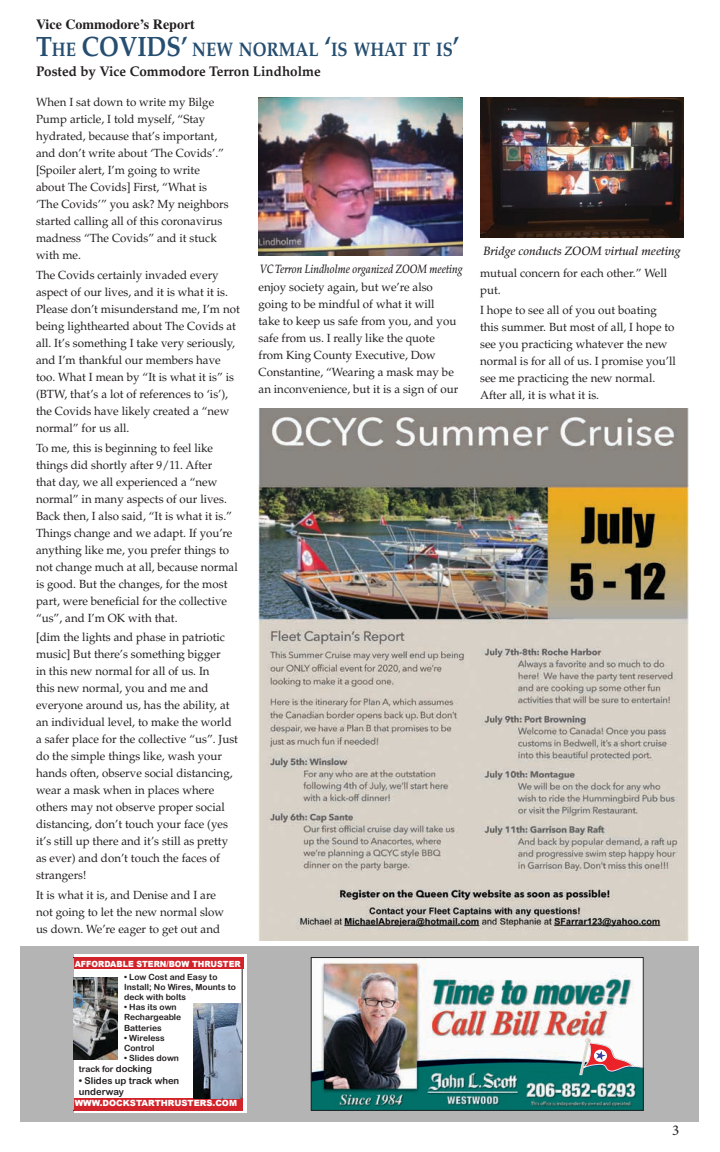
<style>
.page{position:relative;width:720px;height:1152px;background:#fff}
.page>*{position:absolute;margin:0;border:0;box-sizing:border-box;transform-origin:0 0}
.t1{font:700 19.6px "Palatino LT Std";color:#264e70;scale:.85 1}
.t2{font:15px "Minion Pro";color:#231f20}
.t3{font:700 14px "Palatino LT Std";color:#231f20;scale:.96 1}
.t4{font:700 14px "Times LT Std";color:#231f20}
.t5{font:italic 500 12px "Palatino LT Std";color:#231f20;scale:.84 1}
.t6{font:italic 500 12px "Palatino LT Std";color:#231f20}
.t7{font:11.8px/17px "Palatino LT Std";color:#231f20}
.t8{font:9.4px/11.3px "Arial Rounded MT Bold";color:#231f20}
.t9{font:8.5px/10.2px "Arial Rounded MT Bold";color:#231f20}
.t10{font:900 8.5px "Arial";color:#fff;scale:.94 1}
.t11{font:900 8.5px "Arial";color:#fff}
.s1{font-size:28px}
.s2{font-size:9.4px}
</style>
<div class="page">
<div style="left:21px;top:946px;width:678px;height:175px;background:#b5b4b4"></div>
<div style="left:74px;top:955px;width:173px;height:158px;background:#fff"></div>
<svg style="left:74px;top:957px;width:169px;height:154px"></svg>
<div style="left:74px;top:958px;width:169px;height:11px;background:#d2232a"></div>
<div style="left:74px;top:1098px;width:168px;height:12px;background:#d2232a"></div>
<img style="left:74px;top:978px;width:43px;height:82px">
<img style="left:194px;top:1004px;width:48px;height:94px">
<img style="left:313px;top:959px;width:329px;height:150px">
<div style="left:311px;top:957px;width:333px;height:154px;border:1px solid #231f20"></div>
<svg style="left:580px;top:1038px;width:55px;height:37px;background:#bfa8aa"></svg>
<img style="left:259px;top:97px;width:204px;height:158px">
<img style="left:259px;top:408px;width:430px;height:532px">
<img style="left:480px;top:97px;width:204px;height:140px">
<p class="t4" style="left:36px;top:16px;width:160px">Vice Commodore’s Report</p>
<h1 class="t1" style="left:36px;top:38px;width:500px"><span class="s1">T</span>HE <span class="s1">COVIDS’</span> NEW NORMAL <span class="s1">‘</span>IS WHAT IT IS<span class="s1">’</span></h1>
<p class="t3" style="left:36px;top:63px;width:298px">Posted by Vice Commodore Terron Lindholme</p>
<p class="t7" style="left:36px;top:93px;width:194px">When I sat down to write my Bilge<br>Pump article, I told myself, “Stay hydrated, because that’s important, and don’t write about ‘The Covids’.” [Spoiler alert, I’m going to write about The Covids] First, “What is ‘The Covids’” you ask? My neighbors started calling all of this coronavirus madness “The Covids” and it stuck with me.</p>
<p class="t7" style="left:36px;top:266px;width:205px">The Covids certainly invaded every aspect of our lives, and it is what it is.<br>Please don’t misunderstand me, I’m not being lighthearted about The Covids at all. It’s something I take very seriously, and I’m thankful our members have too. What I mean by “It is what it is” is (BTW, that’s a lot of references to ‘is’), the Covids have likely created a “new normal” for us all.</p>
<p class="t7" style="left:36px;top:439px;width:203px">To me, this is beginning to feel like things did shortly after 9/11. After<br>that day, we all experienced a “new normal” in many aspects of our lives.<br>Back then, I also said, “It is what it is.” Things change and we adapt. If you’re anything like me, you prefer things to not change much at all, because normal is good. But the changes, for the most part, were beneficial for the collective “us”, and I’m OK with that.</p>
<p class="t7" style="left:36px;top:629px;width:204px">[dim the lights and phase in patriotic music] But there’s something bigger<br>in this new normal for all of us. In<br>this new normal, you and me and everyone around us, has the ability, at an individual level, to make the world a safer place for the collective “us”. Just do the simple things like, wash your hands often, observe social distancing, wear a mask when in places where others may not observe proper social distancing, don’t touch your face (yes it’s still up there and it’s still as pretty as ever) and don’t touch the faces of strangers!</p>
<p class="t7" style="left:36px;top:887px;width:190px">It is what it is, and Denise and I are not going to let the new normal slow us down. We’re eager to get out and</p>
<p class="t10" style="left:75px;top:958px;width:178px">AFFORDABLE STERN/BOW THRUSTER</p>
<p class="t9" style="left:124px;top:971px;width:113px">• Low Cost and Easy to<br>Install; No Wires, Mounts to deck with bolts</p>
<p class="t9" style="left:124px;top:1002px;width:59px">• Has its own<br>Rechargeable<br>Batteries</p>
<p class="t9" style="left:124px;top:1032px;width:42px">• Wireless<br>Control</p>
<p class="t9" style="left:79px;top:1052px;width:102px;line-height:11.3px;text-indent:45px">• Slides down track for <span class="s2">docking</span></p>
<p class="t8" style="left:79px;top:1075px;width:102px">• Slides up track when underway</p>
<p class="t11" style="left:75px;top:1097px;width:164px">WWW.DOCKSTARTHRUSTERS.COM</p>
<p class="t5" style="left:260px;top:262px;width:242px">VC Terron Lindholme organized ZOOM meeting</p>
<p class="t7" style="left:259px;top:279px;width:201px">enjoy society again, but we’re also going to be mindful of what it will take to keep us safe from you, and you safe from us. I really like the quote from King County Executive, Dow Constantine, “Wearing a mask may be an inconvenience, but it is a sign of our</p>
<p class="t6" style="left:483px;top:244px;width:199px">Bridge conducts ZOOM virtual meeting</p>
<p class="t7" style="left:480px;top:265px;width:189px">mutual concern for each other.” Well put.</p>
<p class="t7" style="left:480px;top:302px;width:197px">I hope to see all of you out boating this summer. But most of all, I hope to see you practicing whatever the new normal is for all of us. I promise you’ll see me practicing the new normal.<br>After all, it is what it is.</p>
<p class="t2" style="left:672px;top:1120px;width:9px">3</p>
</div>
